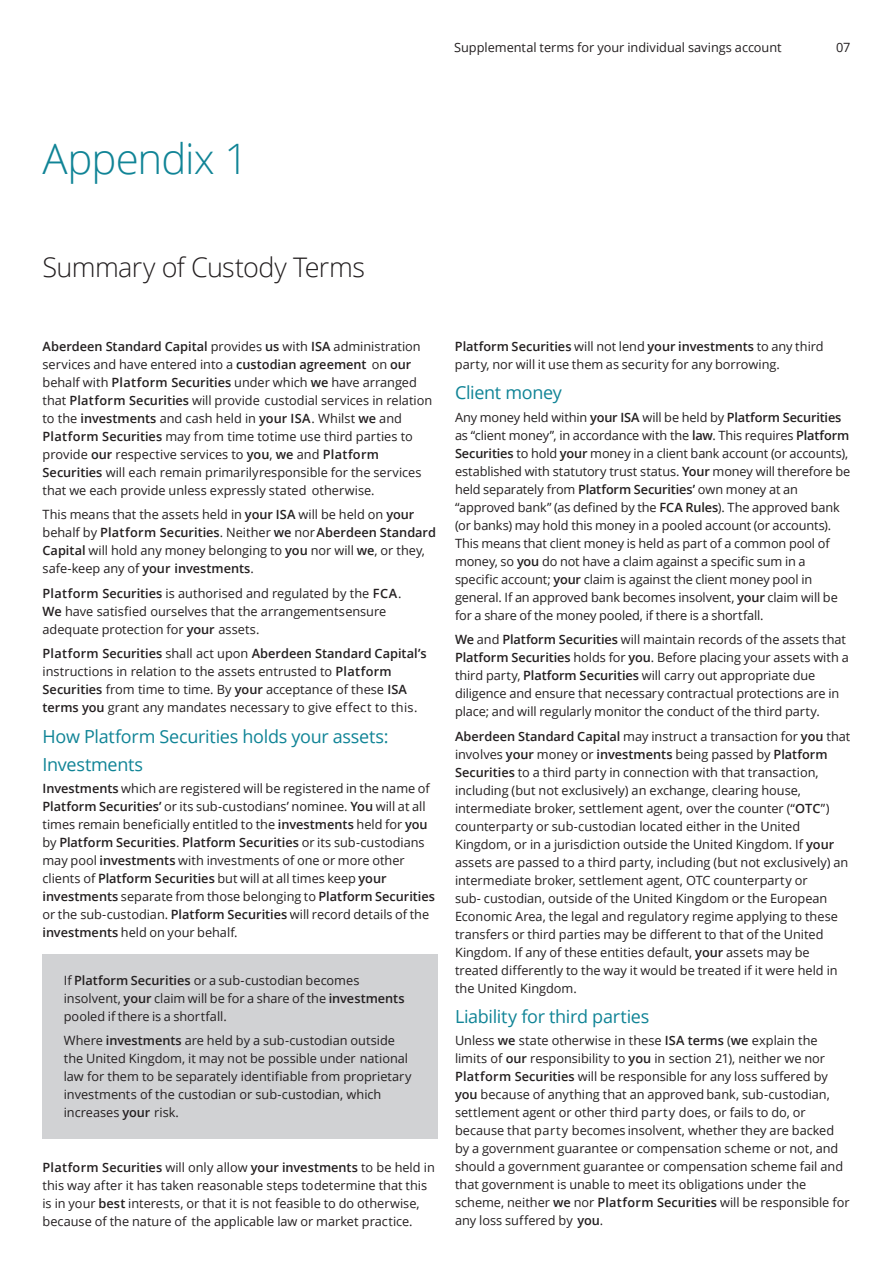
<style>
.page{position:relative;width:893px;height:1263px;background:#fff}
.page>*{position:absolute;margin:0;border:0;box-sizing:border-box;transform-origin:0 0}
.t1{font:300 42px "Open Sans";letter-spacing:-.025em;color:#108496}
.t2{font:300 27px "Open Sans";letter-spacing:-.025em;color:#231f20}
.t3{font:18px/28.2px "Open Sans";letter-spacing:-.02em;color:#108496}
.t4{font:12.75px/18px "Open Sans";letter-spacing:-.005em;color:#231f20}
.s1{font-weight:600}
</style>
<div class="page">
<div style="left:43px;top:954px;width:395px;height:184px;background:#d1d2d4"></div>
<p class="t4" style="left:454px;top:38px;width:329px">Supplemental terms for your individual savings account</p>
<p class="t4" style="left:836px;top:38px;width:16px">07</p>
<h1 class="t1" style="left:43px;top:130px;width:207px">Appendix 1</h1>
<h2 class="t2" style="left:43px;top:249px;width:324px">Summary of Custody Terms</h2>
<p class="t4" style="left:43px;top:337px;width:391px"><span class="s1">Aberdeen Standard Capital</span> provides <span class="s1">us</span> with <span class="s1">ISA</span> administration services and have entered into a <span class="s1">custodian agreement</span> on <span class="s1">our </span>behalf with <span class="s1">Platform Securities</span> under which <span class="s1">we</span> have arranged that <span class="s1">Platform Securities</span> will provide custodial services in relation to the <span class="s1">investments</span> and cash held in <span class="s1">your ISA</span>. Whilst <span class="s1">we</span> and <span class="s1">Platform Securities</span> may from time to time use third parties to provide <span class="s1">our</span> respective services to <span class="s1">you</span>, <span class="s1">we</span> and <span class="s1">Platform Securities</span> will each remain primarily responsible for the services that we each provide unless expressly stated otherwise.</p>
<p class="t4" style="left:43px;top:505px;width:395px">This means that the assets held in <span class="s1">your ISA</span> will be held on <span class="s1">your </span>behalf by <span class="s1">Platform Securities</span>. Neither <span class="s1">we</span> nor <span class="s1">Aberdeen Standard Capital</span> will hold any money belonging to <span class="s1">you</span> nor will <span class="s1">we</span>, or they, safe-keep any of <span class="s1">your investments</span>.</p>
<p class="t4" style="left:43px;top:584px;width:361px"><span class="s1">Platform Securities</span> is authorised and regulated by the <span class="s1">FCA</span>.<br><span class="s1">We</span> have satisfied ourselves that the arrangements ensure adequate protection for <span class="s1">your</span> assets.</p>
<p class="t4" style="left:43px;top:644px;width:386px"><span class="s1">Platform Securities</span> shall act upon <span class="s1">Aberdeen Standard Capital’s </span>instructions in relation to the assets entrusted to <span class="s1">Platform Securities</span> from time to time. By <span class="s1">your</span> acceptance of these <span class="s1">ISA terms you</span> grant any mandates necessary to give effect to this.</p>
<h3 class="t3" style="left:43px;top:721px;width:347px">How Platform Securities holds your assets:<br>Investments</h3>
<p class="t4" style="left:43px;top:779px;width:394px"><span class="s1">Investments</span> which are registered will be registered in the name of <span class="s1">Platform Securities’</span> or its sub-custodians’ nominee. <span class="s1">You</span> will at all times remain beneficially entitled to the <span class="s1">investments</span> held for <span class="s1">you </span>by <span class="s1">Platform Securities</span>. <span class="s1">Platform Securities</span> or its sub-custodians may pool <span class="s1">investments</span> with investments of one or more other clients of <span class="s1">Platform Securities</span> but will at all times keep <span class="s1">your investments</span> separate from those belonging to <span class="s1">Platform Securities </span>or the sub-custodian. <span class="s1">Platform Securities</span> will record details of the <span class="s1">investments</span> held on your behalf.</p>
<p class="t4" style="left:64px;top:971px;width:342px">If <span class="s1">Platform Securities</span> or a sub-custodian becomes insolvent, <span class="s1">your</span> claim will be for a share of the <span class="s1">investments </span>pooled if there is a shortfall.</p>
<p class="t4" style="left:64px;top:1031px;width:349px">Where <span class="s1">investments</span> are held by a sub-custodian outside the United Kingdom, it may not be possible under national law for them to be separately identifiable from proprietary investments of the custodian or sub-custodian, which increases <span class="s1">your</span> risk.</p>
<p class="t4" style="left:43px;top:1158px;width:394px"><span class="s1">Platform Securities</span> will only allow <span class="s1">your investments</span> to be held in this way after it has taken reasonable steps to determine that this is in your <span class="s1">best</span> interests, or that it is not feasible to do otherwise, because of the nature of the applicable law or market practice.</p>
<p class="t4" style="left:455px;top:337px;width:370px"><span class="s1">Platform Securities</span> will not lend <span class="s1">your investments</span> to any third party, nor will it use them as security for any borrowing.</p>
<h3 class="t3" style="left:455px;top:378px;width:108px">Client money</h3>
<p class="t4" style="left:455px;top:408px;width:397px">Any money held within <span class="s1">your ISA</span> will be held by <span class="s1">Platform Securities </span>as “client money”, in accordance with the <span class="s1">law</span>. This requires <span class="s1">Platform Securities</span> to hold <span class="s1">your</span> money in a client bank account (or accounts), established with statutory trust status. <span class="s1">Your</span> money will therefore be held separately from <span class="s1">Platform Securities’</span> own money at an “approved bank” (as defined by the <span class="s1">FCA Rules</span>). The approved bank (or banks) may hold this money in a pooled account (or accounts).<br>This means that client money is held as part of a common pool of money, so <span class="s1">you</span> do not have a claim against a specific sum in a specific account; <span class="s1">your</span> claim is against the client money pool in general. If an approved bank becomes insolvent, <span class="s1">your</span> claim will be for a share of the money pooled, if there is a shortfall.</p>
<p class="t4" style="left:455px;top:630px;width:395px"><span class="s1">We</span> and <span class="s1">Platform Securities</span> will maintain records of the assets that <span class="s1">Platform Securities</span> holds for <span class="s1">you</span>. Before placing your assets with a third party, <span class="s1">Platform Securities</span> will carry out appropriate due diligence and ensure that necessary contractual protections are in place; and will regularly monitor the conduct of the third party.</p>
<p class="t4" style="left:455px;top:726px;width:397px"><span class="s1">Aberdeen Standard Capital</span> may instruct a transaction for <span class="s1">you</span> that involves <span class="s1">your</span> money or <span class="s1">investments</span> being passed by <span class="s1">Platform Securities</span> to a third party in connection with that transaction, including (but not exclusively) an exchange, clearing house, intermediate broker, settlement agent, over the counter (“<span class="s1">OTC</span>”) counterparty or sub-custodian located either in the United Kingdom, or in a jurisdiction outside the United Kingdom. If <span class="s1">your </span>assets are passed to a third party, including (but not exclusively) an intermediate broker, settlement agent, OTC counterparty or<br>sub- custodian, outside of the United Kingdom or the European Economic Area, the legal and regulatory regime applying to these transfers or third parties may be different to that of the United Kingdom. If any of these entities default, <span class="s1">your</span> assets may be treated differently to the way it would be treated if it were held in the United Kingdom.</p>
<h3 class="t3" style="left:455px;top:1002px;width:196px">Liability for third parties</h3>
<p class="t4" style="left:455px;top:1031px;width:396px">Unless <span class="s1">we</span> state otherwise in these <span class="s1">ISA terms</span> (<span class="s1">we</span> explain the limits of <span class="s1">our</span> responsibility to <span class="s1">you</span> in section 21), neither we nor <span class="s1">Platform Securities</span> will be responsible for any loss suffered by <span class="s1">you</span> because of anything that an approved bank, sub-custodian, settlement agent or other third party does, or fails to do, or because that party becomes insolvent, whether they are backed by a government guarantee or compensation scheme or not, and should a government guarantee or compensation scheme fail and that government is unable to meet its obligations under the scheme, neither <span class="s1">we</span> nor <span class="s1">Platform Securities</span> will be responsible for any loss suffered by <span class="s1">you</span>.</p>
</div>
